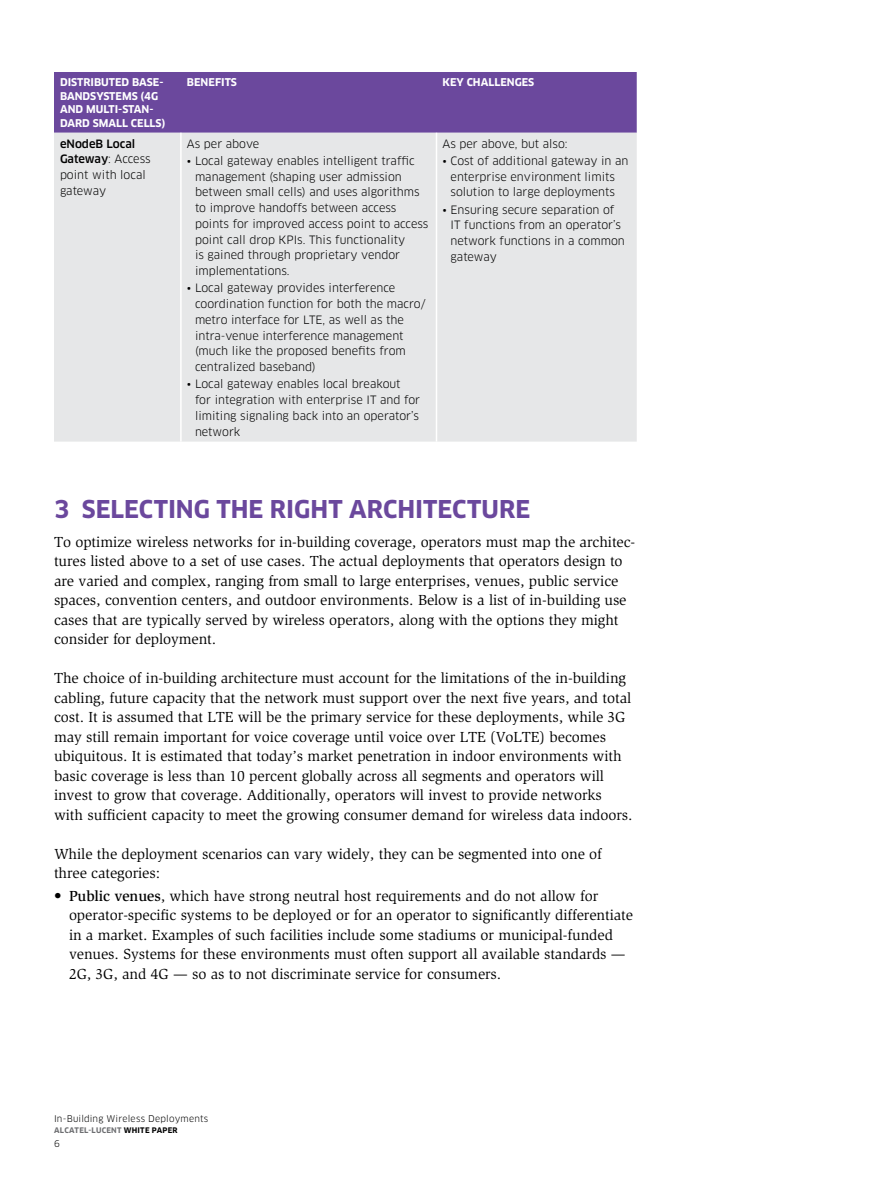
<style>
.page{position:relative;width:891px;height:1188px;background:#fff}
.page>*{position:absolute;margin:0;border:0;box-sizing:border-box;transform-origin:0 0}
.t1{font:700 24px "Clan OT";color:#6b489d}
.t2{font:15px/19.5px "Slimbach Std";letter-spacing:-.005em;color:#000}
.t3{font:11.25px/15.8px "Clan OT";color:#000}
.t4{font:700 10.5px/13.5px "Clan OT";color:#fff}
.t5{font:9px "Clan OT";letter-spacing:.02em;color:#000}
.t6{font:700 7.5px "Clan OT";letter-spacing:.035em;color:#6d6e71}
.s1{font-weight:500}
.s2{color:#000}
</style>
<div class="page">
<div style="left:54px;top:72px;width:583px;height:61px;background:#6b489d"></div>
<div style="left:54px;top:133px;width:583px;height:309px;background:#e6e7e8"></div>
<hr style="left:180px;top:133px;width:2px;height:309px;background:#fff">
<hr style="left:436px;top:133px;width:1px;height:309px;background:#fff">
<p class="t4" style="left:60px;top:76px;width:107px">DISTRIBUTED BASE-<br>BANDSYSTEMS (4G<br>AND MULTI-STAN-<br>DARD SMALL CELLS)</p>
<p class="t4" style="left:187px;top:76px;width:52px">BENEFITS</p>
<p class="t4" style="left:443px;top:76px;width:93px">KEY CHALLENGES</p>
<p class="t3" style="left:60px;top:136px;width:92px"><span class="s1">eNodeB Local<br>Gateway</span>: Access point with local gateway</p>
<p class="t3" style="left:187px;top:136px;width:74px">As per above</p>
<p class="t3" style="left:442px;top:136px;width:127px">As per above, but also:</p>
<p class="t3" style="left:442px;top:153px;width:187px;text-align:center">• Cost of additional gateway in an enterprise environment limits solution to large deployments</p>
<p class="t3" style="left:451px;top:202px;width:176px;text-indent:-8px">• Ensuring secure separation of<br>IT functions from an operator’s network functions in a common gateway</p>
<p class="t3" style="left:195px;top:153px;width:235px;text-indent:-8px">• Local gateway enables intelligent traffic management (shaping user admission between small cells) and uses algorithms to improve handoffs between access points for improved access point to access point call drop KPIs. This functionality<br>is gained through proprietary vendor implementations.</p>
<p class="t3" style="left:195px;top:280px;width:232px;text-indent:-8px">• Local gateway provides interference coordination function for both the macro/ metro interface for LTE, as well as the intra-venue interference management (much like the proposed benefits from centralized baseband)</p>
<p class="t3" style="left:195px;top:376px;width:227px;text-indent:-8px">• Local gateway enables local breakout<br>for integration with enterprise IT and for limiting signaling back into an operator’s network</p>
<h1 class="t1" style="left:54px;top:495px;width:478px">3 SELECTING THE RIGHT ARCHITECTURE</h1>
<p class="t2" style="left:54px;top:532px;width:583px">To optimize wireless networks for in-building coverage, operators must map the architec&shy;tures listed above to a set of use cases. The actual deployments that operators design to are varied and complex, ranging from small to large enterprises, venues, public service spaces, convention centers, and outdoor environments. Below is a list of in-building use cases that are typically served by wireless operators, along with the options they might consider for deployment.</p>
<p class="t2" style="left:54px;top:668px;width:580px">The choice of in-building architecture must account for the limitations of the in-building cabling, future capacity that the network must support over the next five years, and total cost. It is assumed that LTE will be the primary service for these deployments, while 3G may still remain important for voice coverage until voice over LTE (VoLTE) becomes ubiquitous. It is estimated that today’s market penetration in indoor environments with basic coverage is less than 10 percent globally across all segments and operators will invest to grow that coverage. Additionally, operators will invest to provide networks with sufficient capacity to meet the growing consumer demand for wireless data indoors.</p>
<p class="t2" style="left:54px;top:844px;width:549px">While the deployment scenarios can vary widely, they can be segmented into one of three categories:</p>
<p class="t2" style="left:69px;top:886px;width:566px;text-indent:-15px">• <span class="s1">Public venues</span>, which have strong neutral host requirements and do not allow for operator-specific systems to be deployed or for an operator to significantly differentiate in a market. Examples of such facilities include some stadiums or municipal-funded venues. Systems for these environments must often support all available standards — 2G, 3G, and 4G — so as to not discriminate service for consumers.</p>
<p class="t5" style="left:54px;top:1113px;width:156px">In-Building Wireless Deployments</p>
<p class="t6" style="left:54px;top:1126px;width:125px">ALCATEL-LUCENT <span class="s2">WHITE PAPER</span></p>
<p class="t5" style="left:54px;top:1139px;width:7px">6</p>
</div>
